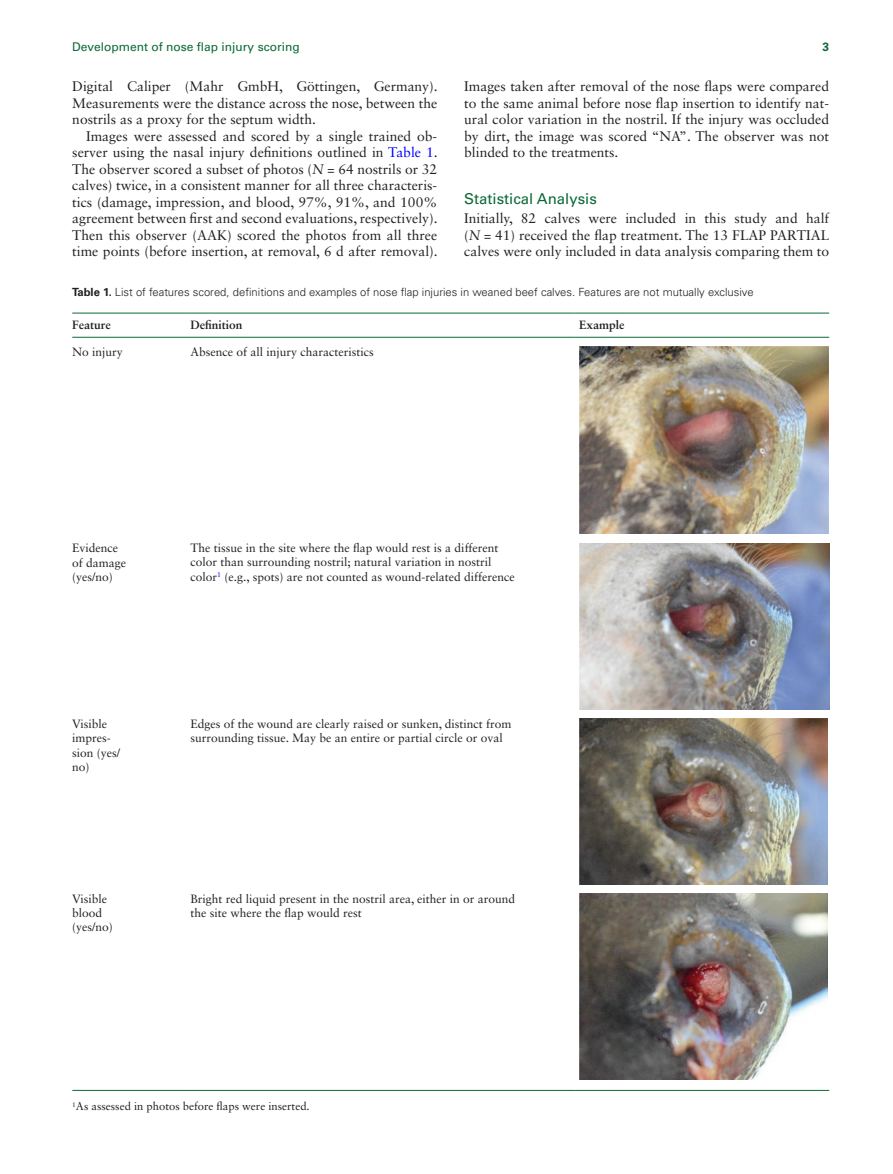
<style>
.page{position:relative;width:893px;height:1174px;background:#fff}
.page>*{position:absolute;margin:0;border:0;box-sizing:border-box;transform-origin:0 0}
.t1{font:15px "Univers LT Std";color:#0b6936}
.t2{font:13.8px/16.5px "Sabon LT Std";color:#231f20;text-align:justify}
.t3{font:12px/14.2px "Sabon LT Std";color:#231f20}
.t4{font:12px "Univers LT Std";color:#0b6936}
.t5{font:700 12px "Sabon LT Std";color:#231f20}
.t6{font:700 12px "Univers LT Std";color:#0b6936}
.t7{font:300 11.25px "Univers LT Std";color:#231f20}
.t8{font:11.25px "Sabon LT Std";color:#231f20}
.s1{color:#00f}
.s2{font-style:italic}
.s3{font-weight:700}
</style>
<div class="page">
<hr style="left:72px;top:313px;width:114px;height:1px;background:#0b6936">
<hr style="left:72px;top:337px;width:114px;height:1px;background:#0b6936">
<hr style="left:186px;top:313px;width:389px;height:1px;background:#0b6936">
<hr style="left:186px;top:337px;width:389px;height:1px;background:#0b6936">
<hr style="left:575px;top:313px;width:254px;height:1px;background:#0b6936">
<hr style="left:575px;top:337px;width:254px;height:1px;background:#0b6936">
<hr style="left:72px;top:1090px;width:114px;height:1px;background:#0b6936">
<hr style="left:186px;top:1090px;width:389px;height:1px;background:#0b6936">
<hr style="left:575px;top:1090px;width:254px;height:1px;background:#0b6936">
<img style="left:579px;top:347px;width:249px;height:187px">
<img style="left:579px;top:543px;width:250px;height:166px">
<img style="left:579px;top:719px;width:249px;height:165px">
<img style="left:579px;top:893px;width:249px;height:186px">
<p class="t4" style="left:72px;top:40px;width:229px">Development of nose flap injury scoring</p>
<p class="t6" style="left:822px;top:40px;width:8px">3</p>
<p class="t2" style="left:72px;top:78px;width:367px">Digital Caliper (Mahr GmbH, Göttingen, Germany).<br>Measurements were the distance across the nose, between the nostrils as a proxy for the septum width.</p>
<p class="t2" style="left:72px;top:128px;width:367px;text-indent:14px">Images were assessed and scored by a single trained ob&shy;server using the nasal injury definitions outlined in <span class="s1">Table 1</span>.<br>The observer scored a subset of photos (<span class="s2">N</span> = 64 nostrils or 32 calves) twice, in a consistent manner for all three characteris&shy;tics (damage, impression, and blood, 97%, 91%, and 100% agreement between first and second evaluations, respectively).<br>Then this observer (AAK) scored the photos from all three time points (before insertion, at removal, 6 d after removal).</p>
<p class="t2" style="left:464px;top:78px;width:366px">Images taken after removal of the nose flaps were compared to the same animal before nose flap insertion to identify nat&shy;ural color variation in the nostril. If the injury was occluded by dirt, the image was scored “NA”. The observer was not blinded to the treatments.</p>
<p class="t1" style="left:464px;top:190px;width:134px">Statistical Analysis</p>
<p class="t2" style="left:464px;top:210px;width:366px">Initially, 82 calves were included in this study and half (<span class="s2">N</span> = 41) received the flap treatment. The 13 FLAP PARTIAL calves were only included in data analysis comparing them to</p>
<p class="t7" style="left:72px;top:285px;width:683px"><span class="s3">Table 1.</span> List of features scored, definitions and examples of nose flap injuries in weaned beef calves. Features are not mutually exclusive</p>
<p class="t5" style="left:72px;top:318px;width:40px">Feature</p>
<p class="t5" style="left:191px;top:318px;width:54px">Definition</p>
<p class="t5" style="left:579px;top:318px;width:47px">Example</p>
<p class="t3" style="left:72px;top:344px;width:52px">No injury</p>
<p class="t3" style="left:191px;top:344px;width:185px">Absence of all injury characteristics</p>
<p class="t3" style="left:72px;top:541px;width:55px">Evidence of damage (yes/no)</p>
<p class="t3" style="left:191px;top:541px;width:326px">The tissue in the site where the flap would rest is a different color than surrounding nostril; natural variation in nostril color<sup>1</sup> (e.g., spots) are not counted as wound-related difference</p>
<p class="t3" style="left:72px;top:716px;width:50px">Visible impres&shy;sion (yes/ no)</p>
<p class="t3" style="left:191px;top:716px;width:322px">Edges of the wound are clearly raised or sunken, distinct from surrounding tissue. May be an entire or partial circle or oval</p>
<p class="t3" style="left:72px;top:891px;width:42px">Visible blood (yes/no)</p>
<p class="t3" style="left:191px;top:891px;width:326px">Bright red liquid present in the nostril area, either in or around the site where the flap would rest</p>
<p class="t8" style="left:72px;top:1099px;width:239px"><sup>1</sup>As assessed in photos before flaps were inserted.</p>
</div>
